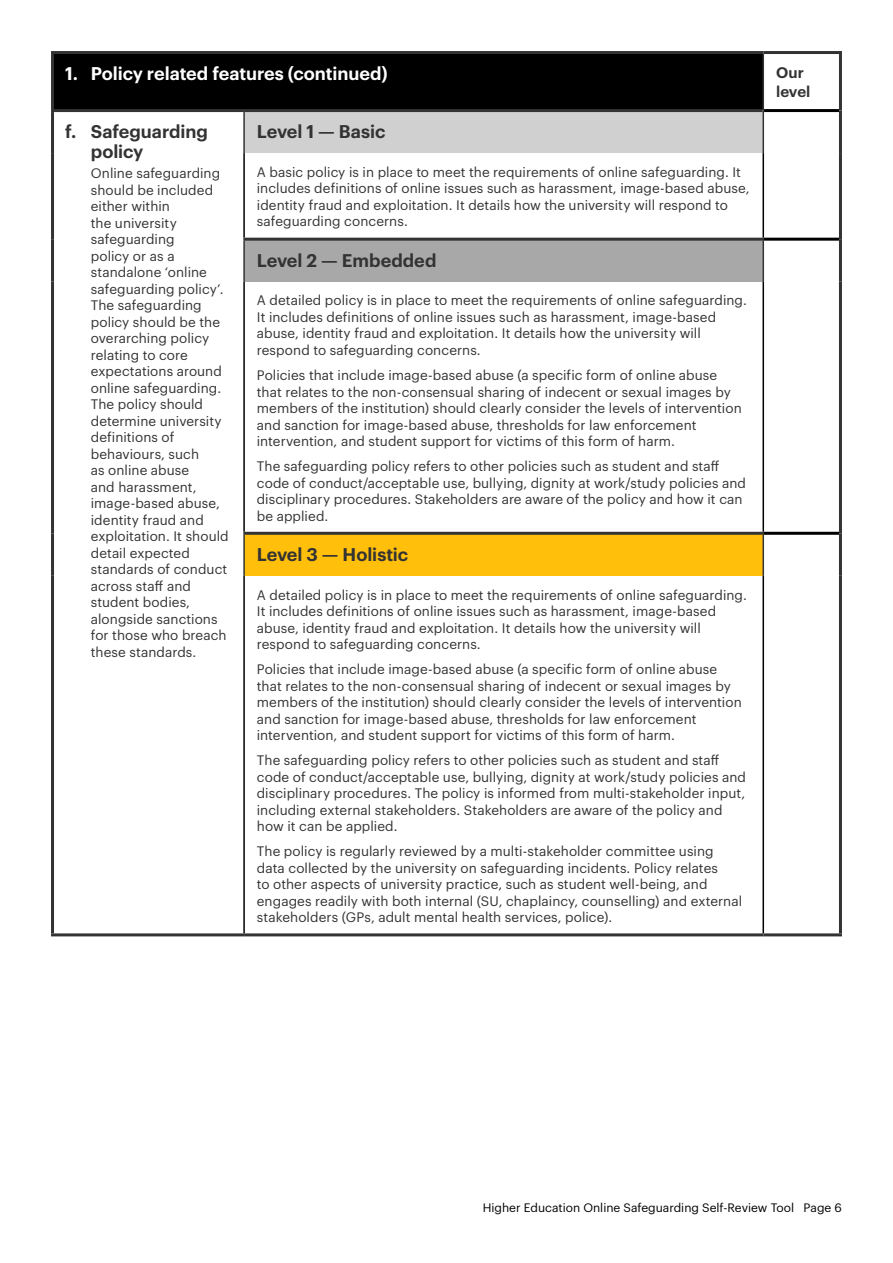
<style>
.page{position:relative;width:893px;height:1263px;background:#fff}
.page>*{position:absolute;margin:0;border:0;box-sizing:border-box;transform-origin:0 0}
.Table_Header{font:600 18px/19.5px "Graphik";color:#333}
.Table_Header-2{font:600 18px "Graphik";letter-spacing:-.005em;color:#fff}
.Table_Text{font:600 15px/19.5px "Graphik";letter-spacing:.005em;color:#333}
.Table_Text-2{font:13.5px/16.5px "Graphik";letter-spacing:.005em;color:#333}
.t1{font:12px "Graphik";color:#000}
</style>
<div class="page">
<div style="left:53px;top:53px;width:710px;height:58px;background:#000"></div>
<div style="left:244px;top:111px;width:519px;height:42px;background:#d0d0d0"></div>
<div style="left:244px;top:239px;width:519px;height:43px;background:#a8a8a8"></div>
<div style="left:244px;top:533px;width:519px;height:43px;background:#ffbf0b"></div>
<hr style="left:764px;top:109px;width:75px;height:3px;background:#000">
<hr style="left:763px;top:238px;width:76px;height:3px;background:#000">
<hr style="left:762px;top:153px;width:2px;height:85px;background:#000">
<hr style="left:243px;top:153px;width:2px;height:85px;background:#000">
<hr style="left:243px;top:282px;width:2px;height:250px;background:#000">
<hr style="left:762px;top:282px;width:2px;height:250px;background:#000">
<hr style="left:763px;top:532px;width:76px;height:3px;background:#000">
<hr style="left:243px;top:576px;width:2px;height:357px;background:#000">
<hr style="left:762px;top:576px;width:2px;height:357px;background:#000">
<hr style="left:763px;top:51px;width:79px;height:3px;background:#333">
<hr style="left:839px;top:54px;width:3px;height:57px;background:#333">
<hr style="left:51px;top:112px;width:3px;height:41px;background:#333">
<hr style="left:51px;top:153px;width:3px;height:86px;background:#333">
<hr style="left:51px;top:239px;width:3px;height:43px;background:#333">
<hr style="left:51px;top:282px;width:3px;height:251px;background:#333">
<hr style="left:51px;top:533px;width:3px;height:43px;background:#333">
<hr style="left:51px;top:576px;width:3px;height:357px;background:#333">
<hr style="left:51px;top:933px;width:193px;height:3px;background:#333">
<hr style="left:839px;top:111px;width:3px;height:42px;background:#333">
<hr style="left:839px;top:153px;width:3px;height:86px;background:#333">
<hr style="left:839px;top:239px;width:3px;height:43px;background:#333">
<hr style="left:839px;top:282px;width:3px;height:251px;background:#333">
<hr style="left:839px;top:533px;width:3px;height:43px;background:#333">
<hr style="left:839px;top:576px;width:3px;height:357px;background:#333">
<hr style="left:763px;top:933px;width:79px;height:3px;background:#333">
<hr style="left:244px;top:933px;width:519px;height:3px;background:#333">
<hr style="left:51px;top:51px;width:193px;height:3px;background:#333">
<hr style="left:51px;top:54px;width:3px;height:55px;background:#333">
<hr style="left:244px;top:51px;width:519px;height:3px;background:#333">
<hr style="left:51px;top:109px;width:193px;height:3px;background:#333">
<hr style="left:762px;top:54px;width:2px;height:57px;background:#333">
<hr style="left:244px;top:109px;width:518px;height:3px;background:#333">
<hr style="left:243px;top:112px;width:2px;height:41px;background:#333">
<hr style="left:762px;top:111px;width:2px;height:42px;background:#333">
<hr style="left:243px;top:238px;width:520px;height:3px;background:#333">
<hr style="left:243px;top:241px;width:2px;height:41px;background:#333">
<hr style="left:762px;top:241px;width:2px;height:41px;background:#333">
<hr style="left:243px;top:532px;width:520px;height:3px;background:#333">
<hr style="left:243px;top:535px;width:2px;height:41px;background:#333">
<hr style="left:762px;top:535px;width:2px;height:41px;background:#333">
<p class="Table_Header-2" style="left:65px;top:60px;width:324px">1. Policy related features (continued)</p>
<p class="Table_Text" style="left:776px;top:61px;width:36px">Our level</p>
<p class="Table_Header" style="left:91px;top:120px;width:119px;text-indent:-26px">f. Safeguarding policy</p>
<p class="Table_Text-2" style="left:91px;top:164px;width:139px">Online safeguarding should be included either within<br>the university safeguarding<br>policy or as a standalone ‘online safeguarding policy’.<br>The safeguarding policy should be the overarching policy relating to core expectations around online safeguarding.<br>The policy should determine university definitions of behaviours, such<br>as online abuse<br>and harassment, image-based abuse, identity fraud and exploitation. It should detail expected standards of conduct across staff and student bodies, alongside sanctions for those who breach these standards.</p>
<p class="Table_Header" style="left:257px;top:120px;width:130px">Level 1 — Basic</p>
<p class="Table_Text-2" style="left:257px;top:163px;width:494px">A basic policy is in place to meet the requirements of online safeguarding. It includes definitions of online issues such as harassment, image-based abuse, identity fraud and exploitation. It details how the university will respond to safeguarding concerns.</p>
<p class="Table_Header" style="left:257px;top:249px;width:181px">Level 2 — Embedded</p>
<p class="Table_Text-2" style="left:257px;top:291px;width:492px">A detailed policy is in place to meet the requirements of online safeguarding.<br>It includes definitions of online issues such as harassment, image-based abuse, identity fraud and exploitation. It details how the university will respond to safeguarding concerns.</p>
<p class="Table_Text-2" style="left:257px;top:366px;width:486px">Policies that include image-based abuse (a specific form of online abuse that relates to the non-consensual sharing of indecent or sexual images by members of the institution) should clearly consider the levels of intervention and sanction for image-based abuse, thresholds for law enforcement intervention, and student support for victims of this form of harm.</p>
<p class="Table_Text-2" style="left:257px;top:457px;width:491px">The safeguarding policy refers to other policies such as student and staff code of conduct/acceptable use, bullying, dignity at work/study policies and disciplinary procedures. Stakeholders are aware of the policy and how it can be applied.</p>
<p class="Table_Header" style="left:257px;top:543px;width:153px">Level 3 — Holistic</p>
<p class="Table_Text-2" style="left:257px;top:585px;width:492px">A detailed policy is in place to meet the requirements of online safeguarding.<br>It includes definitions of online issues such as harassment, image-based abuse, identity fraud and exploitation. It details how the university will respond to safeguarding concerns.</p>
<p class="Table_Text-2" style="left:257px;top:660px;width:486px">Policies that include image-based abuse (a specific form of online abuse that relates to the non-consensual sharing of indecent or sexual images by members of the institution) should clearly consider the levels of intervention and sanction for image-based abuse, thresholds for law enforcement intervention, and student support for victims of this form of harm.</p>
<p class="Table_Text-2" style="left:257px;top:751px;width:491px">The safeguarding policy refers to other policies such as student and staff code of conduct/acceptable use, bullying, dignity at work/study policies and disciplinary procedures. The policy is informed from multi-stakeholder input, including external stakeholders. Stakeholders are aware of the policy and how it can be applied.</p>
<p class="Table_Text-2" style="left:257px;top:842px;width:487px">The policy is regularly reviewed by a multi-stakeholder committee using data collected by the university on safeguarding incidents. Policy relates<br>to other aspects of university practice, such as student well-being, and engages readily with both internal (SU, chaplaincy, counselling) and external stakeholders (GPs, adult mental health services, police).</p>
<p class="t1" style="left:483px;top:1198px;width:361px">Higher Education Online Safeguarding Self-Review Tool Page 6</p>
</div>
